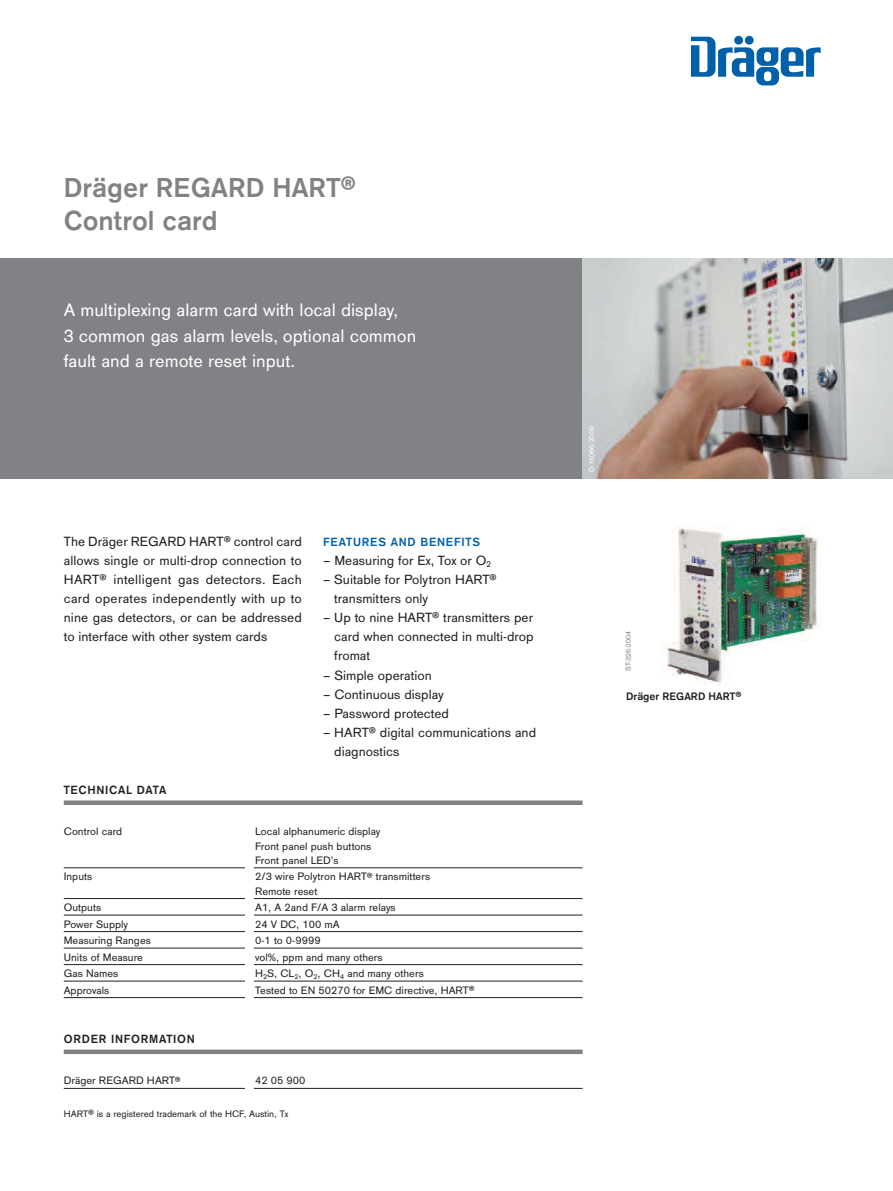
<style>
.page{position:relative;width:893px;height:1191px;background:#fff}
.page>*{position:absolute;margin:0;border:0;box-sizing:border-box;transform-origin:0 0}
.t1{font:700 28.5px/33px "Draeger San";color:#808285}
.t2{font:18.75px/25.5px "Draeger San";color:#fff}
.t3{font:13.8px/19.2px "Draeger San";color:#231f20;text-align:justify}
.t4{font:700 12.3px "Draeger San";letter-spacing:.055em;color:#231f20}
.t5{font:700 12.3px "Draeger San";letter-spacing:.055em;color:#0060a9}
.t6{font:11.25px/14.2px "Draeger San Tab";color:#231f20}
.t7{font:700 11.25px "Draeger San";color:#231f20}
.t8{font:9.75px "Draeger San Tab";color:#231f20}
.t9{font:7.5px "Draeger San";letter-spacing:.025em;color:#fff}
.t10{font:7.5px "Draeger San";color:#808285}
.s1{font-size:24.15px}
.s2{font-size:11.85px}
.s3{font-size:9.6px}
</style>
<div class="page">
<div style="left:0;top:258px;width:622px;height:220px;background:#808285"></div>
<svg style="left:691px;top:37px;width:130px;height:48px"></svg>
<img style="left:583px;top:258px;width:310px;height:220px">
<div style="left:64px;top:800px;width:519px;height:5px;background:#808285"></div>
<hr style="left:64px;top:867px;width:519px;height:1px;background:#231f20">
<hr style="left:64px;top:898px;width:519px;height:1px;background:#231f20">
<hr style="left:64px;top:914px;width:519px;height:1px;background:#231f20">
<hr style="left:64px;top:931px;width:519px;height:1px;background:#231f20">
<hr style="left:64px;top:947px;width:519px;height:1px;background:#231f20">
<hr style="left:64px;top:964px;width:519px;height:1px;background:#231f20">
<hr style="left:64px;top:980px;width:519px;height:1px;background:#231f20">
<hr style="left:64px;top:997px;width:519px;height:1px;background:#231f20">
<div style="left:64px;top:1049px;width:519px;height:5px;background:#808285"></div>
<hr style="left:64px;top:1088px;width:519px;height:1px;background:#231f20">
<div style="left:245px;top:825px;width:9px;height:204px;background:#fff"></div>
<div style="left:245px;top:1083px;width:9px;height:14px;background:#fff"></div>
<img style="left:661px;top:527px;width:161px;height:156px">
<h1 class="t1" style="left:64px;top:172px;width:294px">Dräger REGARD HART<span class="s1">®<br></span>Control card</h1>
<h2 class="t2" style="left:64px;top:299px;width:354px">A multiplexing alarm card with local display,<br>3 common gas alarm levels, optional common fault and a remote reset input.</h2>
<p class="t3" style="left:64px;top:532px;width:240px">The Dräger REGARD HART<span class="s2">®</span> control card allows single or multi-drop connection to HART<span class="s2">®</span> intelligent gas detectors. Each card operates independently with up to nine gas detectors, or can be addressed to interface with other system cards</p>
<p class="t5" style="left:323px;top:536px;width:158px">FEATURES AND BENEFITS</p>
<p class="t3" style="left:323px;top:551px;width:169px">– Measuring for Ex, Tox or O<sub>2</sub></p>
<p class="t3" style="left:334px;top:571px;width:164px;text-indent:-11px">– Suitable for Polytron HART<span class="s2">® </span>transmitters only</p>
<p class="t3" style="left:334px;top:609px;width:201px;text-indent:-11px">– Up to nine HART<span class="s2">®</span> transmitters per card when connected in multi-drop fromat</p>
<p class="t3" style="left:323px;top:666px;width:110px">– Simple operation</p>
<p class="t3" style="left:323px;top:685px;width:122px">– Continuous display</p>
<p class="t3" style="left:323px;top:705px;width:127px">– Password protected</p>
<p class="t3" style="left:334px;top:724px;width:203px;text-indent:-11px">– HART<span class="s2">®</span> digital communications and diagnostics</p>
<p class="t4" style="left:64px;top:785px;width:104px">TECHNICAL DATA</p>
<p class="t6" style="left:64px;top:825px;width:60px">Control card</p>
<p class="t6" style="left:255px;top:825px;width:127px">Local alphanumeric display<br>Front panel push buttons<br>Front panel LED’s</p>
<p class="t6" style="left:64px;top:870px;width:30px">Inputs</p>
<p class="t6" style="left:255px;top:870px;width:177px">2/3 wire Polytron HART<span class="s3">®</span> transmitters<br>Remote reset</p>
<p class="t6" style="left:64px;top:901px;width:39px">Outputs</p>
<p class="t6" style="left:255px;top:901px;width:142px">A1, A 2and F/A 3 alarm relays</p>
<p class="t6" style="left:64px;top:917px;width:66px">Power Supply</p>
<p class="t6" style="left:255px;top:917px;width:86px">24 V DC, 100 mA</p>
<p class="t6" style="left:64px;top:934px;width:89px">Measuring Ranges</p>
<p class="t6" style="left:255px;top:934px;width:67px">0-1 to 0-9999</p>
<p class="t6" style="left:64px;top:950px;width:81px">Units of Measure</p>
<p class="t6" style="left:255px;top:950px;width:129px">vol%, ppm and many others</p>
<p class="t6" style="left:64px;top:967px;width:56px">Gas Names</p>
<p class="t6" style="left:255px;top:967px;width:170px">H<sub>2</sub>S, CL<sub>2</sub>, O<sub>2</sub>, CH<sub>4</sub> and many others</p>
<p class="t6" style="left:64px;top:983px;width:47px">Approvals</p>
<p class="t6" style="left:255px;top:983px;width:221px">Tested to EN 50270 for EMC directive, HART<span class="s3">®</span></p>
<p class="t4" style="left:64px;top:1034px;width:133px">ORDER INFORMATION</p>
<p class="t6" style="left:64px;top:1074px;width:118px">Dräger REGARD HART<span class="s3">®</span></p>
<p class="t6" style="left:255px;top:1074px;width:52px">42 05 900</p>
<p class="t8" style="left:64px;top:1110px;width:226px">HART® is a registered trademark of the HCF, Austin, Tx</p>
<p class="t9" style="left:589px;top:472px;width:47px;rotate:-90deg">D-15066-2009</p>
<p class="t10" style="left:625px;top:671px;width:41px;rotate:-90deg">ST-326-2004</p>
<p class="t7" style="left:626px;top:691px;width:117px">Dräger REGARD HART<span class="s3">®</span></p>
</div>
